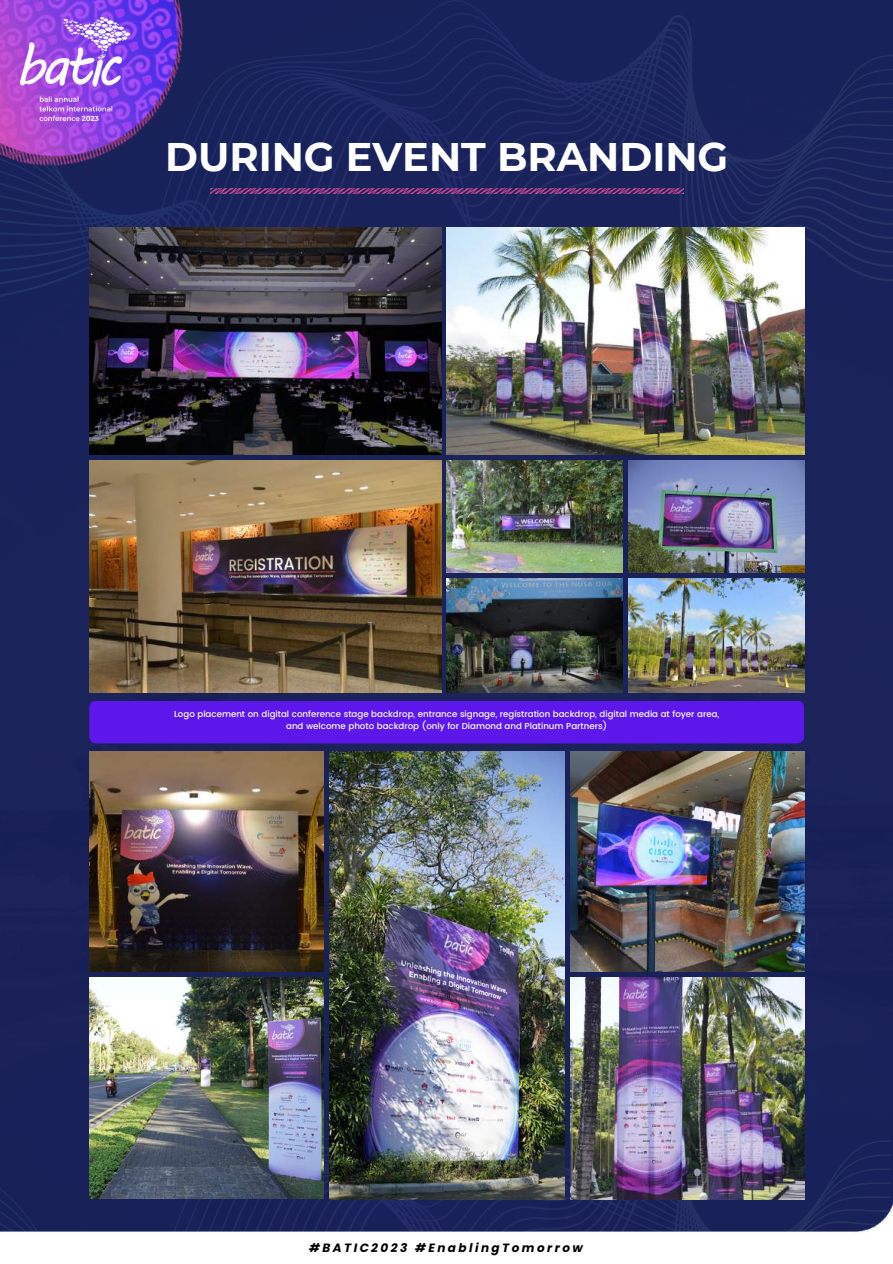
<style>
.page{position:relative;width:893px;height:1264px;background:#fff}
.page>*{position:absolute;margin:0;border:0;box-sizing:border-box;transform-origin:0 0}
.t1{font:700 39.75px "Montserrat";color:#fff}
.t2{font:italic 700 12px "Poppins";letter-spacing:.205em;color:#000}
.t3{font:500 8.7px/11.2px "Poppins";color:#fff;text-align:center}
</style>
<div class="page">
<div style="left:0;top:0;width:892px;height:1263px;background:#1a235a"></div>
<svg style="left:0;top:0;width:892px;height:327px"></svg>
<svg style="left:0;top:1085px;width:891px;height:107px"></svg>
<img style="left:0;top:0;width:224px;height:205px">
<img style="left:0;top:0;width:217px;height:195px">
<img style="left:16px;top:11px;width:119px;height:119px">
<img style="left:0;top:1192px;width:892px;height:71px">
<img style="left:210px;top:188px;width:473px;height:6px">
<img style="left:89px;top:751px;width:234px;height:220px">
<img style="left:570px;top:751px;width:234px;height:220px">
<img style="left:89px;top:977px;width:234px;height:221px">
<img style="left:329px;top:751px;width:235px;height:448px">
<img style="left:570px;top:977px;width:234px;height:222px">
<img style="left:89px;top:227px;width:352px;height:227px">
<img style="left:446px;top:227px;width:358px;height:227px">
<img style="left:446px;top:460px;width:177px;height:113px">
<img style="left:89px;top:460px;width:352px;height:232px">
<img style="left:628px;top:578px;width:176px;height:114px">
<img style="left:628px;top:460px;width:176px;height:113px">
<img style="left:446px;top:578px;width:177px;height:114px">
<div style="left:89px;top:701px;width:715px;height:42px;background:#5e17eb"></div>
<h1 class="t1" style="left:165px;top:132px;width:564px">DURING EVENT BRANDING</h1>
<p class="t3" style="left:174px;top:708px;width:546px">Logo placement on digital conference stage backdrop, entrance signage, registration backdrop, digital media at foyer area, and welcome photo backdrop (only for Diamond and Platinum Partners)</p>
<h2 class="t2" style="left:309px;top:1239px;width:275px">#BATIC2023 #EnablingTomorrow</h2>
</div>
